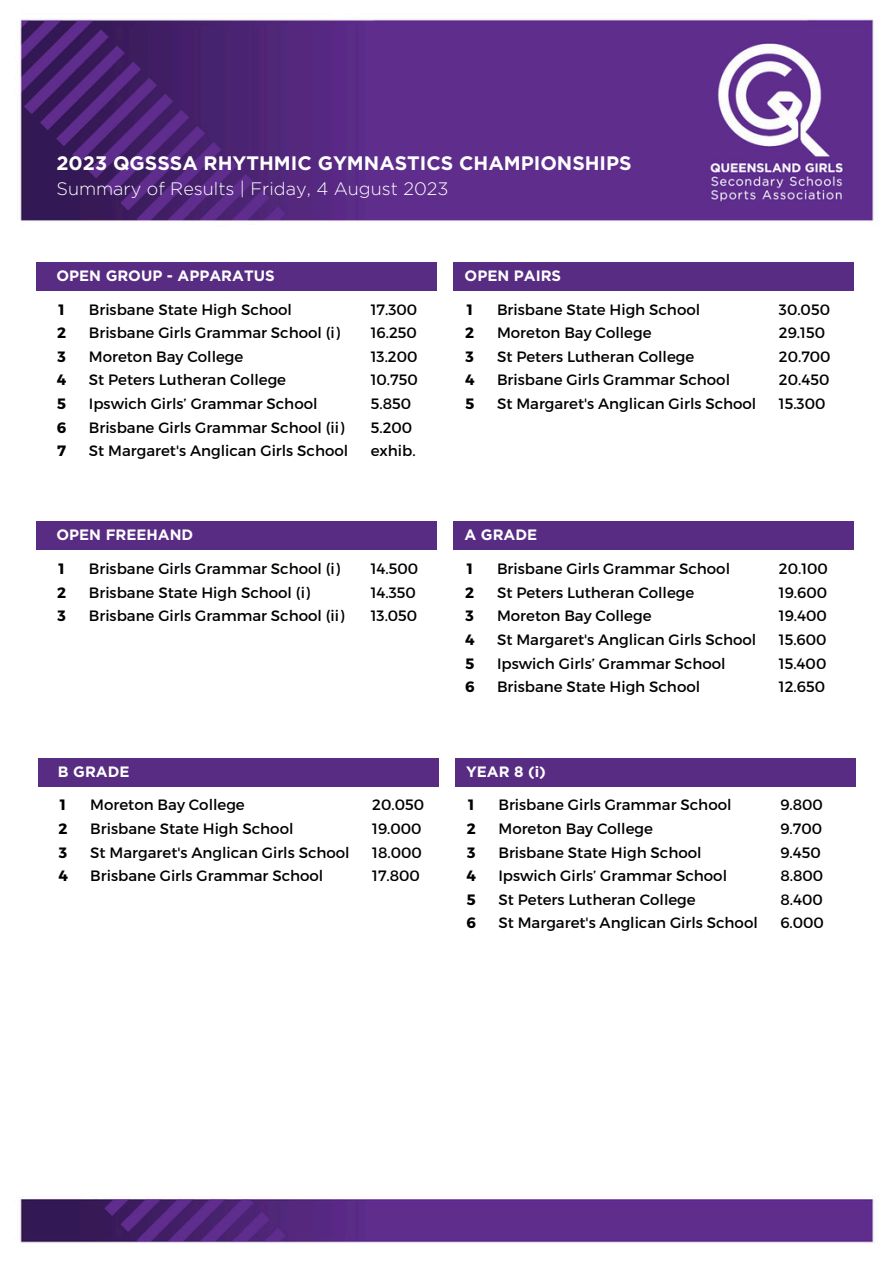
<style>
.page{position:relative;width:894px;height:1264px;background:#fff}
.page>*{position:absolute;margin:0;border:0;box-sizing:border-box;transform-origin:0 0}
.t1{font:700 19.5px "Gotham";color:#fff}
.t2{font:300 18px "Gotham";color:#fff}
.t3{font:15px "Montserrat";color:#000}
.t4{font:700 15px "Gotham";color:#fff}
.t5{font:700 15px/23.7px "Montserrat";color:#000;text-align:justify}
</style>
<div class="page">
<img style="left:20px;top:19px;width:854px;height:1225px">
<div style="left:37px;top:262px;width:399px;height:28px;background:#582c83"></div>
<div style="left:453px;top:262px;width:400px;height:28px;background:#582c83"></div>
<div style="left:37px;top:522px;width:399px;height:28px;background:#582c83"></div>
<div style="left:453px;top:522px;width:400px;height:28px;background:#582c83"></div>
<div style="left:38px;top:758px;width:400px;height:28px;background:#582c83"></div>
<div style="left:455px;top:758px;width:400px;height:28px;background:#582c83"></div>
<h1 class="t1" style="left:56px;top:152px;width:576px">2023 QGSSSA RHYTHMIC GYMNASTICS CHAMPIONSHIPS</h1>
<h1 class="t2" style="left:56px;top:179px;width:393px">Summary of Results | Friday, 4 August 2023</h1>
<h2 class="t4" style="left:56px;top:267px;width:220px">OPEN GROUP - APPARATUS</h2>
<h3 class="t5" style="left:57px;top:296px;width:11px">1<br>2<br>3<br>4<br>5<br>6<br>7</h3>
<p class="t3" style="left:89px;top:299px;width:205px">Brisbane State High School</p>
<p class="t3" style="left:89px;top:323px;width:252px">Brisbane Girls Grammar School (i)</p>
<p class="t3" style="left:89px;top:347px;width:156px">Moreton Bay College</p>
<p class="t3" style="left:89px;top:370px;width:199px">St Peters Lutheran College</p>
<p class="t3" style="left:89px;top:394px;width:230px">Ipswich Girls’ Grammar School</p>
<p class="t3" style="left:89px;top:417px;width:257px">Brisbane Girls Grammar School (ii)</p>
<p class="t3" style="left:89px;top:441px;width:261px">St Margaret's Anglican Girls School</p>
<p class="t3" style="left:370px;top:299px;width:48px">17.300</p>
<p class="t3" style="left:370px;top:323px;width:48px">16.250</p>
<p class="t3" style="left:370px;top:347px;width:48px">13.200</p>
<p class="t3" style="left:370px;top:370px;width:48px">10.750</p>
<p class="t3" style="left:370px;top:394px;width:42px">5.850</p>
<p class="t3" style="left:370px;top:417px;width:43px">5.200</p>
<p class="t3" style="left:370px;top:441px;width:46px">exhib.</p>
<h2 class="t4" style="left:56px;top:526px;width:138px">OPEN FREEHAND</h2>
<h3 class="t5" style="left:57px;top:556px;width:10px">1<br>2<br>3</h3>
<p class="t3" style="left:89px;top:559px;width:252px">Brisbane Girls Grammar School (i)</p>
<p class="t3" style="left:89px;top:582px;width:223px">Brisbane State High School (i)</p>
<p class="t3" style="left:89px;top:606px;width:257px">Brisbane Girls Grammar School (ii)</p>
<p class="t3" style="left:370px;top:559px;width:49px">14.500</p>
<p class="t3" style="left:370px;top:582px;width:47px">14.350</p>
<p class="t3" style="left:370px;top:606px;width:48px">13.050</p>
<h2 class="t4" style="left:58px;top:762px;width:73px">B GRADE</h2>
<h3 class="t5" style="left:58px;top:792px;width:11px">1<br>2<br>3<br>4</h3>
<p class="t3" style="left:90px;top:795px;width:156px">Moreton Bay College</p>
<p class="t3" style="left:90px;top:818px;width:205px">Brisbane State High School</p>
<p class="t3" style="left:90px;top:842px;width:261px">St Margaret's Anglican Girls School</p>
<p class="t3" style="left:90px;top:866px;width:234px">Brisbane Girls Grammar School</p>
<p class="t3" style="left:372px;top:795px;width:53px">20.050</p>
<p class="t3" style="left:372px;top:818px;width:51px">19.000</p>
<p class="t3" style="left:372px;top:842px;width:51px">18.000</p>
<p class="t3" style="left:372px;top:866px;width:49px">17.800</p>
<h2 class="t4" style="left:464px;top:267px;width:98px">OPEN PAIRS</h2>
<h3 class="t5" style="left:465px;top:296px;width:11px">1<br>2<br>3<br>4<br>5</h3>
<p class="t3" style="left:497px;top:299px;width:205px">Brisbane State High School</p>
<p class="t3" style="left:497px;top:323px;width:156px">Moreton Bay College</p>
<p class="t3" style="left:497px;top:347px;width:199px">St Peters Lutheran College</p>
<p class="t3" style="left:497px;top:370px;width:234px">Brisbane Girls Grammar School</p>
<p class="t3" style="left:497px;top:394px;width:261px">St Margaret's Anglican Girls School</p>
<p class="t3" style="left:778px;top:299px;width:53px">30.050</p>
<p class="t3" style="left:778px;top:323px;width:48px">29.150</p>
<p class="t3" style="left:778px;top:347px;width:53px">20.700</p>
<p class="t3" style="left:778px;top:370px;width:52px">20.450</p>
<p class="t3" style="left:778px;top:394px;width:48px">15.300</p>
<h2 class="t4" style="left:464px;top:526px;width:74px">A GRADE</h2>
<h3 class="t5" style="left:465px;top:556px;width:11px">1<br>2<br>3<br>4<br>5<br>6</h3>
<p class="t3" style="left:497px;top:559px;width:234px">Brisbane Girls Grammar School</p>
<p class="t3" style="left:497px;top:582px;width:199px">St Peters Lutheran College</p>
<p class="t3" style="left:497px;top:606px;width:156px">Moreton Bay College</p>
<p class="t3" style="left:497px;top:630px;width:261px">St Margaret's Anglican Girls School</p>
<p class="t3" style="left:497px;top:653px;width:230px">Ipswich Girls’ Grammar School</p>
<p class="t3" style="left:497px;top:677px;width:205px">Brisbane State High School</p>
<p class="t3" style="left:778px;top:559px;width:50px">20.100</p>
<p class="t3" style="left:778px;top:582px;width:50px">19.600</p>
<p class="t3" style="left:778px;top:606px;width:49px">19.400</p>
<p class="t3" style="left:778px;top:630px;width:49px">15.600</p>
<p class="t3" style="left:778px;top:653px;width:49px">15.400</p>
<p class="t3" style="left:778px;top:677px;width:48px">12.650</p>
<h3 class="t4" style="left:466px;top:762px;width:81px">YEAR 8 (i)</h3>
<h3 class="t5" style="left:466px;top:792px;width:11px">1<br>2<br>3<br>4<br>5<br>6</h3>
<p class="t3" style="left:498px;top:795px;width:234px">Brisbane Girls Grammar School</p>
<p class="t3" style="left:498px;top:818px;width:156px">Moreton Bay College</p>
<p class="t3" style="left:498px;top:842px;width:205px">Brisbane State High School</p>
<p class="t3" style="left:498px;top:866px;width:230px">Ipswich Girls’ Grammar School</p>
<p class="t3" style="left:498px;top:889px;width:199px">St Peters Lutheran College</p>
<p class="t3" style="left:498px;top:913px;width:261px">St Margaret's Anglican Girls School</p>
<p class="t3" style="left:780px;top:795px;width:44px">9.800</p>
<p class="t3" style="left:780px;top:818px;width:43px">9.700</p>
<p class="t3" style="left:780px;top:842px;width:42px">9.450</p>
<p class="t3" style="left:780px;top:866px;width:44px">8.800</p>
<p class="t3" style="left:780px;top:889px;width:44px">8.400</p>
<p class="t3" style="left:780px;top:913px;width:45px">6.000</p>
</div>
